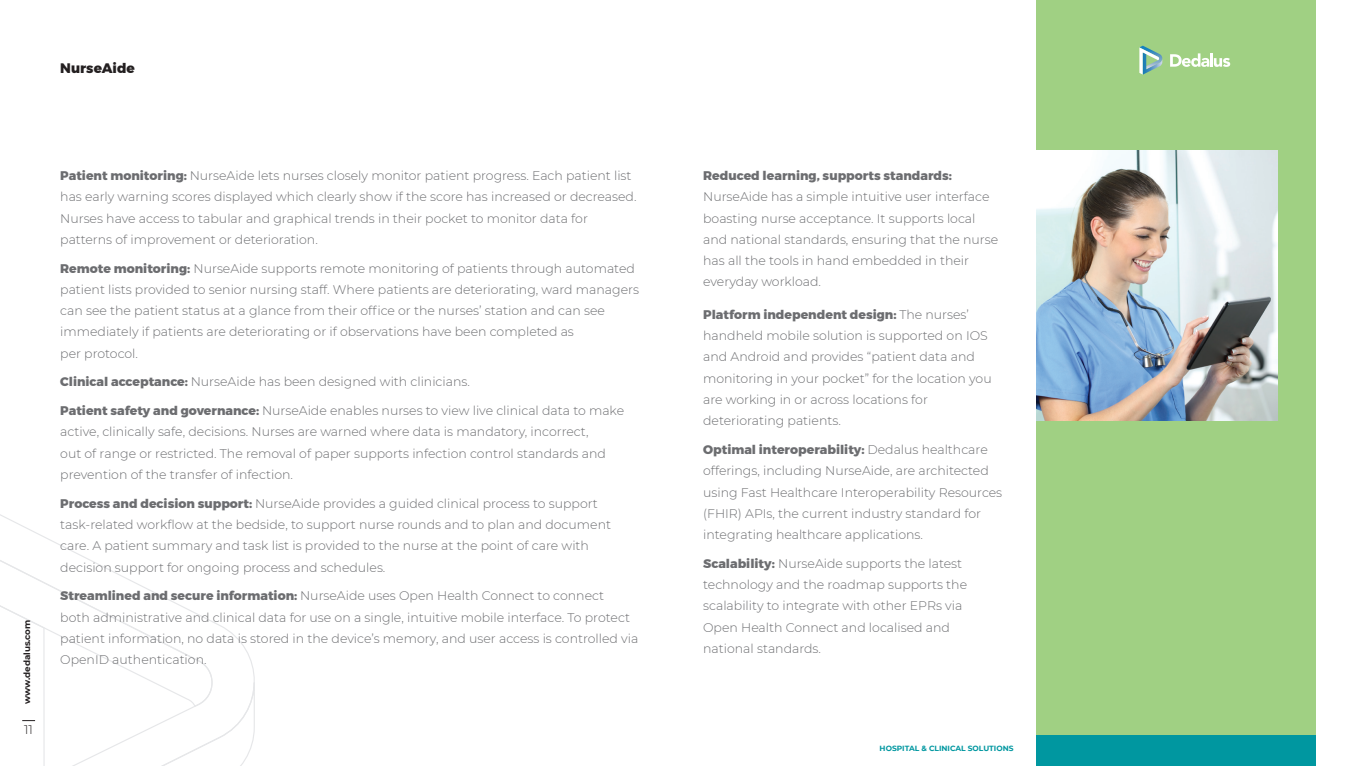
<style>
.page{position:relative;width:1361px;height:766px;background:#fff}
.page>*{position:absolute;margin:0;border:0;box-sizing:border-box;transform-origin:0 0}
.t1{font:800 13.75px "Montserrat";color:#231f20}
.t2{font:300 12.5px/21.2px "Montserrat";color:#6c6d70}
.t3{font:800 12.5px "Montserrat";color:#6c6d70}
.t4{font:300 12.5px "Montserrat";color:#231f20}
.t5{font:700 8.75px "Montserrat";letter-spacing:-.005em;color:#231f20}
.t6{font:700 7.5px "Montserrat";color:#0097a0}
.s1{font-weight:800}
</style>
<div class="page">
<svg style="left:0;top:535px;width:176px;height:68px"></svg>
<svg style="left:0;top:603px;width:255px;height:162px"></svg>
<div style="left:1036px;top:1px;width:279px;height:734px;background:#a0d083"></div>
<hr style="left:1036px;top:0;width:279px;height:1px;background:#a0d083">
<div style="left:1036px;top:735px;width:279px;height:30px;background:#0097a0"></div>
<svg style="left:1170px;top:53px;width:60px;height:14px"></svg>
<svg style="left:1139px;top:46px;width:24px;height:29px"></svg>
<img style="left:1036px;top:150px;width:241px;height:270px">
<p class="t1" style="left:60px;top:60px;width:76px">NurseAide</p>
<p class="t5" style="left:21px;top:703px;width:86px;rotate:-90deg">www.dedalus.com</p>
<p class="t4" style="left:24px;top:720px;width:10px">11</p>
<p class="t2" style="left:60px;top:164px;width:578px"><span class="s1">Patient monitoring:</span> NurseAide lets nurses closely monitor patient progress. Each patient list has early warning scores displayed which clearly show if the score has increased or decreased.<br>Nurses have access to tabular and graphical trends in their pocket to monitor data for patterns of improvement or deterioration.</p>
<p class="t2" style="left:60px;top:257px;width:580px"><span class="s1">Remote monitoring:</span> NurseAide supports remote monitoring of patients through automated patient lists provided to senior nursing staff. Where patients are deteriorating, ward managers can see the patient status at a glance from their office or the nurses’ station and can see immediately if patients are deteriorating or if observations have been completed as<br>per protocol.</p>
<p class="t2" style="left:60px;top:371px;width:411px"><span class="s1">Clinical acceptance:</span> NurseAide has been designed with clinicians.</p>
<p class="t2" style="left:60px;top:399px;width:565px"><span class="s1">Patient safety and governance:</span> NurseAide enables nurses to view live clinical data to make active, clinically safe, decisions. Nurses are warned where data is mandatory, incorrect,<br>out of range or restricted. The removal of paper supports infection control standards and prevention of the transfer of infection.</p>
<p class="t2" style="left:60px;top:492px;width:552px"><span class="s1">Process and decision support:</span> NurseAide provides a guided clinical process to support task-related workflow at the bedside, to support nurse rounds and to plan and document care. A patient summary and task list is provided to the nurse at the point of care with decision support for ongoing process and schedules.</p>
<p class="t2" style="left:60px;top:584px;width:580px"><span class="s1">Streamlined and secure information:</span> NurseAide uses Open Health Connect to connect<br>both administrative and clinical data for use on a single, intuitive mobile interface. To protect patient information, no data is stored in the device’s memory, and user access is controlled via OpenID authentication.</p>
<p class="t3" style="left:703px;top:168px;width:250px">Reduced learning, supports standards:</p>
<p class="t2" style="left:703px;top:186px;width:296px">NurseAide has a simple intuitive user interface boasting nurse acceptance. It supports local and national standards, ensuring that the nurse has all the tools in hand embedded in their everyday workload.</p>
<p class="t2" style="left:703px;top:303px;width:290px"><span class="s1">Platform independent design:</span> The nurses’ handheld mobile solution is supported on IOS and Android and provides “patient data and monitoring in your pocket” for the location you are working in or across locations for deteriorating patients.</p>
<p class="t2" style="left:703px;top:438px;width:301px"><span class="s1">Optimal interoperability:</span> Dedalus healthcare offerings, including NurseAide, are architected using Fast Healthcare Interoperability Resources (FHIR) APIs, the current industry standard for integrating healthcare applications.</p>
<p class="t2" style="left:703px;top:552px;width:265px"><span class="s1">Scalability:</span> NurseAide supports the latest technology and the roadmap supports the scalability to integrate with other EPRs via Open Health Connect and localised and national standards.</p>
<p class="t6" style="left:879px;top:742px;width:135px">HOSPITAL &amp; CLINICAL SOLUTIONS</p>
</div>
